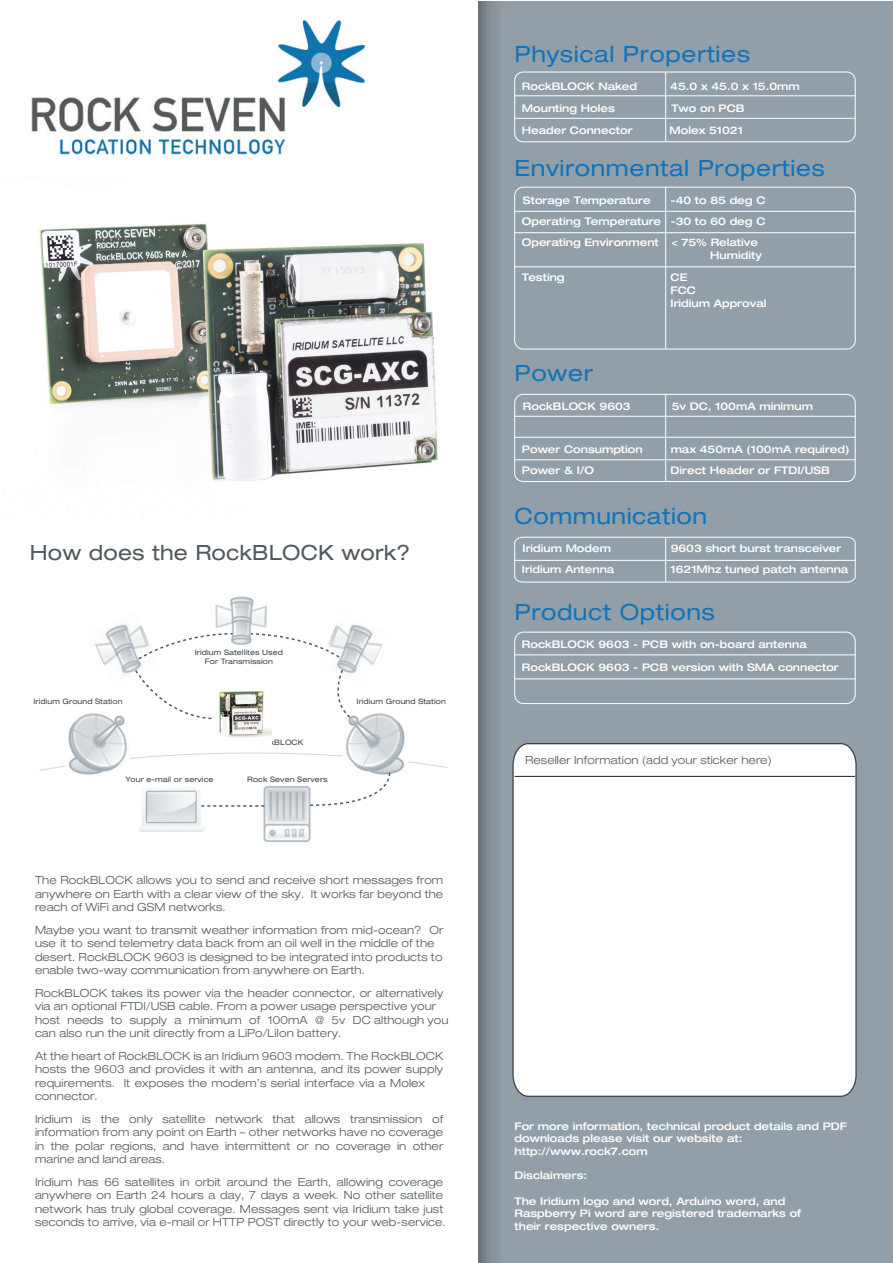
<style>
.page{position:relative;width:893px;height:1263px;background:#fff}
.page>*{position:absolute;margin:0;border:0;box-sizing:border-box;transform-origin:0 0}
.t1{font:expanded 22.5px "Helvetica Neue";letter-spacing:.025em;color:#1074bc}
.t2{font:expanded 21px "Helvetica Neue";letter-spacing:.01em;color:#51595f}
.t3{font:300 expanded 11.25px/13.5px "Helvetica Neue";letter-spacing:.01em;color:#51595f}
.t4{font:500 expanded 10.5px/12.6px "Helvetica Neue";color:#fff}
.t5{font:expanded 7.5px/9px "Helvetica Neue";letter-spacing:.01em;color:#3b4449;text-align:center}
</style>
<div class="page">
<svg style="left:478px;top:1px;width:414px;height:1262px;background:#919da6"></svg>
<svg style="left:512px;top:742px;width:345px;height:355px"></svg>
<img style="left:263px;top:807px;width:48px;height:35px">
<img style="left:139px;top:807px;width:65px;height:24px">
<img style="left:215px;top:596px;width:51px;height:49px">
<img style="left:95px;top:624px;width:49px;height:50px">
<img style="left:333px;top:624px;width:50px;height:50px">
<img style="left:68px;top:713px;width:59px;height:39px">
<img style="left:346px;top:713px;width:59px;height:39px">
<svg style="left:134px;top:669px;width:78px;height:51px"></svg>
<svg style="left:137px;top:632px;width:97px;height:28px"></svg>
<svg style="left:333px;top:668px;width:19px;height:52px"></svg>
<svg style="left:39px;top:752px;width:409px;height:55px"></svg>
<svg style="left:249px;top:632px;width:92px;height:26px"></svg>
<hr style="left:515px;top:118px;width:340px;height:1px;background:#fff">
<div style="left:514px;top:72px;width:342px;height:70px;border:1px solid #fff;border-radius:9px"></div>
<div style="left:514px;top:187px;width:342px;height:162px;border:1px solid #fff;border-radius:9px"></div>
<div style="left:514px;top:394px;width:342px;height:88px;border:1px solid #fff;border-radius:9px"></div>
<svg style="left:514px;top:536px;width:342px;height:47px;background:#98a3ac"></svg>
<div style="left:514px;top:632px;width:342px;height:72px;border:1px solid #fff;border-radius:9px"></div>
<hr style="left:515px;top:211px;width:340px;height:1px;background:#fff">
<hr style="left:515px;top:232px;width:340px;height:1px;background:#fff">
<hr style="left:515px;top:267px;width:340px;height:1px;background:#fff">
<hr style="left:665px;top:187px;width:1px;height:162px;background:#fff">
<hr style="left:665px;top:394px;width:1px;height:87px;background:#fff">
<hr style="left:665px;top:73px;width:1px;height:68px;background:#fff">
<hr style="left:515px;top:437px;width:340px;height:1px;background:#fff">
<hr style="left:665px;top:537px;width:1px;height:45px;background:#fff">
<hr style="left:515px;top:560px;width:340px;height:1px;background:#fff">
<img style="left:31px;top:19px;width:334px;height:136px">
<hr style="left:515px;top:459px;width:340px;height:1px;background:#fff">
<hr style="left:515px;top:416px;width:340px;height:1px;background:#fff">
<hr style="left:515px;top:96px;width:340px;height:1px;background:#fff">
<hr style="left:515px;top:679px;width:340px;height:1px;background:#fff">
<hr style="left:515px;top:655px;width:340px;height:1px;background:#fff">
<hr style="left:515px;top:776px;width:340px;height:1px;background:#231f20">
<img style="left:219px;top:691px;width:52px;height:46px">
<img style="left:39px;top:223px;width:399px;height:258px">
<h2 class="t2" style="left:30px;top:540px;width:382px">How does the RockBLOCK work?</h2>
<p class="t5" style="left:33px;top:696px;width:91px">Iridium Ground Station</p>
<p class="t5" style="left:195px;top:648px;width:90px">Iridium Satellites Used<br>For Transmission</p>
<p class="t5" style="left:254px;top:738px;width:51px">RockBLOCK</p>
<p class="t5" style="left:126px;top:774px;width:89px">Your e-mail or service</p>
<p class="t5" style="left:247px;top:774px;width:82px">Rock Seven Servers</p>
<p class="t5" style="left:356px;top:696px;width:91px">Iridium Ground Station</p>
<p class="t3" style="left:35px;top:873px;width:410px;text-align:justify">The RockBLOCK allows you to send and receive short messages from anywhere on Earth with a clear view of the sky. It works far beyond the reach of WiFi and GSM networks.</p>
<p class="t3" style="left:35px;top:923px;width:410px">Maybe you want to transmit weather information from mid-ocean? Or use it to send telemetry data back from an oil well in the middle of the desert. RockBLOCK 9603 is designed to be integrated into products to enable two-way communication from anywhere on Earth.</p>
<p class="t3" style="left:35px;top:986px;width:415px">RockBLOCK takes its power via the header connector, or alternatively via an optional FTDI/USB cable. From a power usage perspective your host needs to supply a minimum of 100mA @ 5v DC although you can also run the unit directly from a LiPo/LiIon battery.</p>
<p class="t3" style="left:35px;top:1049px;width:410px">At the heart of RockBLOCK is an Iridium 9603 modem. The RockBLOCK hosts the 9603 and provides it with an antenna, and its power supply requirements. It exposes the modem’s serial interface via a Molex connector.</p>
<p class="t3" style="left:35px;top:1112px;width:410px;text-align:justify">Iridium is the only satellite network that allows transmission of information from any point on Earth – other networks have no coverage in the polar regions, and have intermittent or no coverage in other marine and land areas.</p>
<p class="t3" style="left:35px;top:1175px;width:412px">Iridium has 66 satellites in orbit around the Earth, allowing coverage anywhere on Earth 24 hours a day, 7 days a week. No other satellite network has truly global coverage. Messages sent via Iridium take just seconds to arrive, via e-mail or HTTP POST directly to your web-service.</p>
<h1 class="t1" style="left:514px;top:40px;width:237px">Physical Properties</h1>
<p class="t4" style="left:522px;top:80px;width:117px">RockBLOCK Naked</p>
<p class="t4" style="left:670px;top:80px;width:131px">45.0 x 45.0 x 15.0mm</p>
<p class="t4" style="left:522px;top:101px;width:94px">Mounting Holes</p>
<p class="t4" style="left:671px;top:101px;width:75px">Two on PCB</p>
<p class="t4" style="left:522px;top:123px;width:112px">Header Connector</p>
<p class="t4" style="left:669px;top:123px;width:75px">Molex 51021</p>
<h1 class="t1" style="left:514px;top:154px;width:312px">Environmental Properties</h1>
<p class="t4" style="left:523px;top:194px;width:129px">Storage Temperature</p>
<p class="t4" style="left:522px;top:190px;width:245px;line-height:21px;text-align:justify;text-indent:149px">-40 to 85 deg C Operating Temperature -30 to 60 deg C Operating Environment &lt; 75% Relative</p>
<p class="t4" style="left:710px;top:249px;width:53px">Humidity</p>
<p class="t4" style="left:522px;top:271px;width:44px">Testing</p>
<p class="t4" style="left:671px;top:271px;width:97px">CE<br>FCC<br>Iridium Approval</p>
<h1 class="t1" style="left:514px;top:359px;width:80px">Power</h1>
<p class="t4" style="left:523px;top:399px;width:109px">RockBLOCK 9603</p>
<p class="t4" style="left:672px;top:399px;width:143px">5v DC, 100mA minimum</p>
<p class="t4" style="left:522px;top:443px;width:122px">Power Consumption</p>
<p class="t4" style="left:671px;top:443px;width:180px">max 450mA (100mA required)</p>
<p class="t4" style="left:522px;top:464px;width:73px">Power &amp; I/O</p>
<p class="t4" style="left:671px;top:464px;width:161px">Direct Header or FTDI/USB</p>
<h1 class="t1" style="left:514px;top:502px;width:194px">Communication</h1>
<p class="t4" style="left:523px;top:542px;width:90px">Iridium Modem</p>
<p class="t4" style="left:671px;top:542px;width:172px">9603 short burst transceiver</p>
<p class="t4" style="left:522px;top:563px;width:94px">Iridium Antenna</p>
<p class="t4" style="left:671px;top:563px;width:179px">1621Mhz tuned patch antenna</p>
<h1 class="t1" style="left:514px;top:598px;width:202px">Product Options</h1>
<p class="t4" style="left:522px;top:638px;width:286px">RockBLOCK 9603 - PCB with on-board antenna</p>
<p class="t4" style="left:522px;top:660px;width:318px">RockBLOCK 9603 - PCB version with SMA connector</p>
<p class="t3" style="left:525px;top:753px;width:248px">Reseller Information (add your sticker here)</p>
<p class="t4" style="left:514px;top:1119px;width:334px">For more information, technical product details and PDF downloads please visit our website at: http://www.rock7.com</p>
<p class="t4" style="left:514px;top:1169px;width:74px">Disclaimers:</p>
<p class="t4" style="left:514px;top:1194px;width:288px">The Iridium logo and word, Arduino word, and<br>Raspberry Pi word are registered trademarks of their respective owners.</p>
</div>
